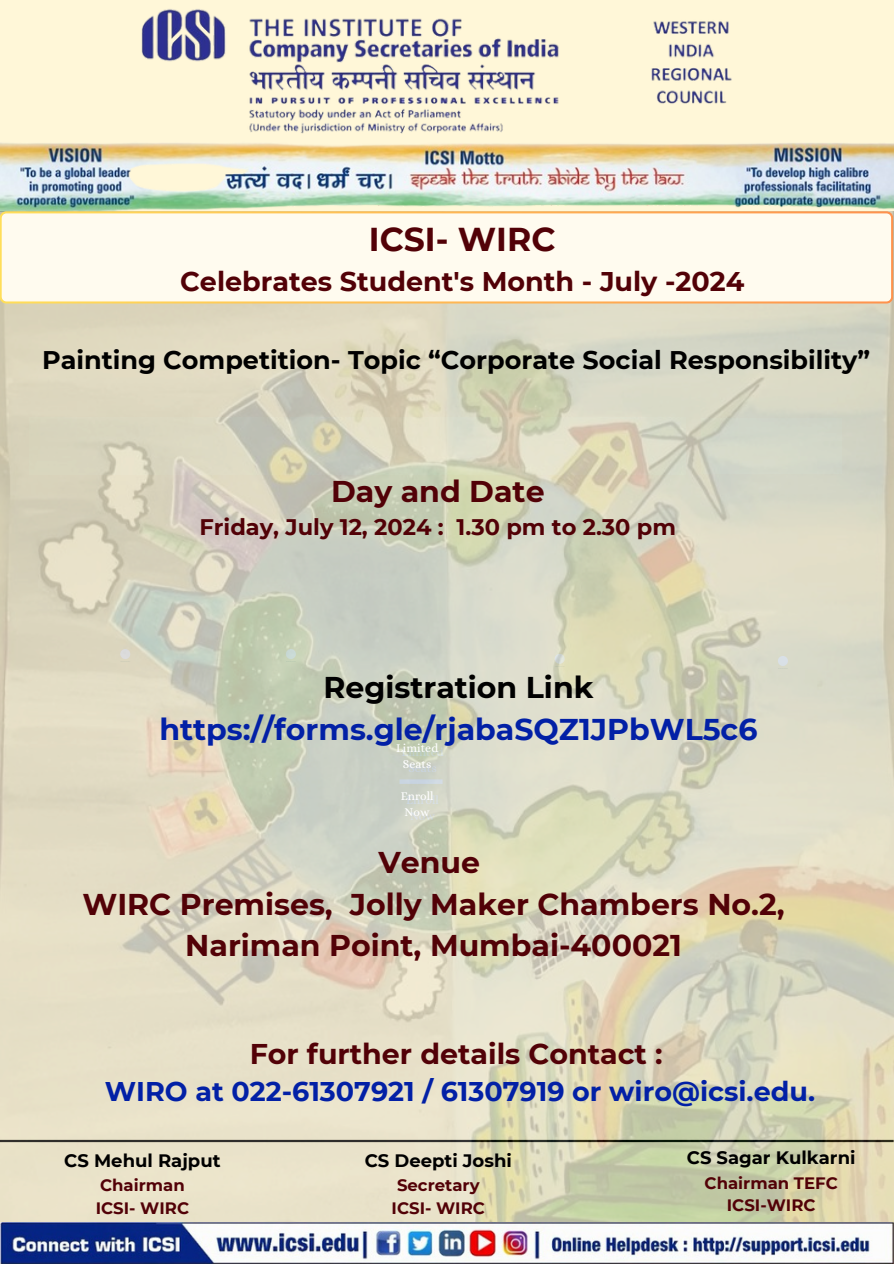
<style>
.page{position:relative;width:894px;height:1264px;background:#fff}
.page>*{position:absolute;margin:0;border:0;box-sizing:border-box;transform-origin:0 0}
.t1{font:700 33px "Montserrat";color:#520107}
.t2{font:700 30px/41.7px "Montserrat";color:#520107;text-align:center}
.t3{font:700 30px/41.7px "Montserrat";color:#0220a6;text-align:center}
.t4{font:700 28.5px "Montserrat";color:#520107}
.t5{font:700 27px "Montserrat";color:#0220a6}
.t6{font:700 27px "Montserrat";color:#520107}
.t7{font:700 25.5px "Montserrat";color:#000}
.t8{font:700 22.5px "Montserrat";color:#520107}
.t9{font:700 18px "Montserrat";color:#000}
.t10{font:700 16.5px/22.5px "Montserrat";color:#520107;text-align:center}
.t11{font:12px "Alice";color:#fff}
.s1{color:#000}
</style>
<div class="page">
<img style="left:0;top:0;width:893px;height:1263px">
<img style="left:30px;top:418px;width:655px;height:56px">
<div style="left:701px;top:418px;width:140px;height:55px;background:#d3d7c9"></div>
<div style="left:120px;top:649px;width:10px;height:10px;background:#dbdbdb;border-radius:50%"></div>
<div style="left:286px;top:649px;width:10px;height:10px;background:#c9d9d5;border-radius:50%"></div>
<svg style="left:554px;top:653px;width:10px;height:11px"></svg>
<svg style="left:777px;top:656px;width:10px;height:10px"></svg>
<hr style="left:0;top:1139px;width:893px;height:3px;background:#000">
<div style="left:399px;top:779px;width:43px;height:5px;background:#c9d5e1"></div>
<div style="left:0;top:211px;width:893px;height:92px;background:#fffbef"></div>
<p class="t1" style="left:369px;top:219px;width:188px">ICSI- WIRC</p>
<p class="t6" style="left:180px;top:264px;width:565px">Celebrates Student's Month - July -2024</p>
<h1 class="t7" style="left:42px;top:344px;width:829px">Painting Competition- Topic “Corporate Social Responsibility”</h1>
<h1 class="t2" style="left:331px;top:470px;width:215px">Day and Date</h1>
<h1 class="t8" style="left:199px;top:513px;width:478px">Friday, July 12, 2024 : 1.30 pm to 2.30 pm</h1>
<h4 class="t3" style="left:159px;top:666px;width:599px"><span class="s1">Registration Link </span>https://forms.gle/rjabaSQZ1JPbWL5c6</h4>
<p class="t11" style="left:396px;top:741px;width:44px">Limited</p>
<p class="t11" style="left:403px;top:757px;width:30px">Seats</p>
<p class="t11" style="left:400px;top:789px;width:34px">Enroll</p>
<p class="t11" style="left:404px;top:805px;width:26px">Now</p>
<h2 class="t11" style="left:401px;top:745px;width:44px">Limited</h2>
<p class="t11" style="left:408px;top:761px;width:30px">Seats</p>
<p class="t11" style="left:406px;top:793px;width:34px">Enroll</p>
<h3 class="t11" style="left:410px;top:809px;width:26px">Now</h3>
<h4 class="t2" style="left:82px;top:841px;width:703px">Venue<br>WIRC Premises, Jolly Maker Chambers No.2,<br>Nariman Point, Mumbai-400021</h4>
<h4 class="t4" style="left:249px;top:1036px;width:414px">For further details Contact :</h4>
<h4 class="t5" style="left:105px;top:1074px;width:711px">WIRO at 022-61307921 / 61307919 or wiro@icsi.edu.</h4>
<p class="t9" style="left:64px;top:1149px;width:158px">CS Mehul Rajput</p>
<p class="t10" style="left:96px;top:1174px;width:95px;text-align:left">Chairman<br>ICSI- WIRC</p>
<p class="t9" style="left:364px;top:1149px;width:149px">CS Deepti Joshi</p>
<p class="t10" style="left:391px;top:1174px;width:95px">Secretary<br>ICSI- WIRC</p>
<p class="t9" style="left:686px;top:1146px;width:170px">CS Sagar Kulkarni</p>
<p class="t10" style="left:704px;top:1171px;width:135px">Chairman TEFC<br>ICSI-WIRC</p>
</div>
